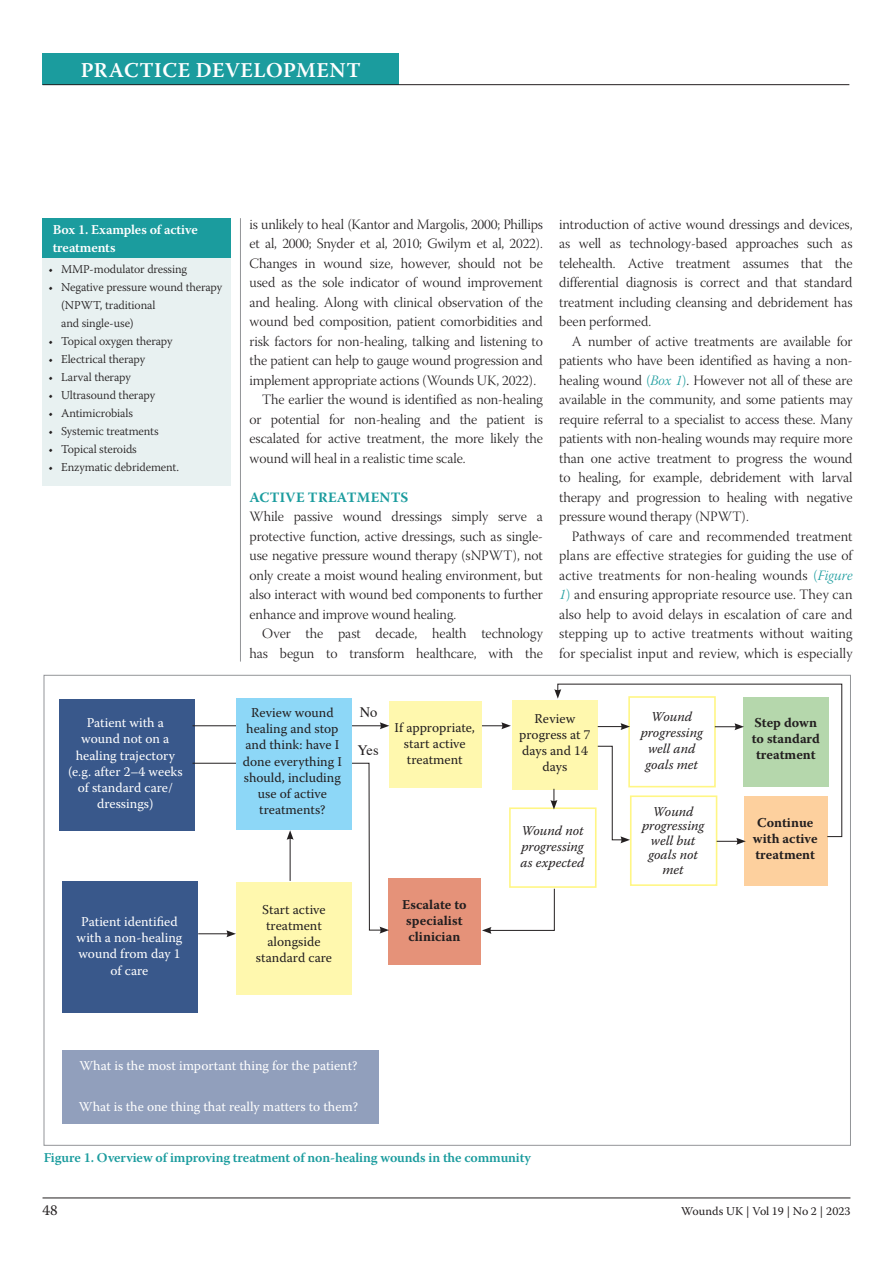
<style>
.page{position:relative;width:893px;height:1263px;background:#fff}
.page>*{position:absolute;margin:0;border:0;box-sizing:border-box;transform-origin:0 0}
.t1{font:600 21px "Warnock Pro";letter-spacing:.025em;color:#fff}
.t2{font:15px "Warnock Pro";color:#231f20}
.t3{font:14.4px "Times";color:#231f20}
.Paragraph_indented{font:14.25px/19.5px "Warnock Pro Light Subh";letter-spacing:-.005em;color:#231f20;text-align:justify}
.A-head{font:700 14.25px "Warnock Pro";letter-spacing:.02em;color:#1b9c9e}
.t4{font:13.5px/16.2px "Warnock Pro";color:#fff;text-align:center}
.t5{font:13.5px/16.2px "Warnock Pro";color:#231f20;text-align:center}
.t6{font:italic 13.5px/16px "Warnock Pro";color:#231f20;text-align:center}
.t7{font:700 13.5px/16px "Warnock Pro";color:#231f20;text-align:center}
.Figure_caption{font:600 13.5px "Warnock Pro";letter-spacing:-.01em;color:#1b9c9e}
.Box_header{font:600 13.5px/18px "Warnock Pro";letter-spacing:-.01em;color:#fff}
.t8{font:300 12px/18px "Warnock Pro";letter-spacing:-.01em;color:#231f20}
.t9{font:12px "Warnock Pro";letter-spacing:-.005em;color:#231f20}
.s1{color:#1b9c9e}
.s2{font-family:"Warnock Pro Light It Subh";color:#1b9c9e}
</style>
<div class="page">
<hr style="left:43px;top:1197px;width:807px;height:1px;background:#231f20">
<div style="left:43px;top:53px;width:356px;height:32px;background:#1b9c9e"></div>
<hr style="left:43px;top:84px;width:806px;height:1px;background:#231f20">
<hr style="left:240px;top:218px;width:1px;height:444px;background:#939598">
<div style="left:42px;top:218px;width:188px;height:40px;background:#1b9c9e"></div>
<div style="left:42px;top:258px;width:188px;height:228px;background:#e8f1f1"></div>
<div style="left:59px;top:699px;width:135px;height:131px;background:#39588b"></div>
<div style="left:236px;top:882px;width:115px;height:113px;background:#fff8ae"></div>
<div style="left:390px;top:701px;width:92px;height:87px;background:#fff8ae"></div>
<div style="left:630px;top:795px;width:87px;height:91px;border:2px solid #fff685"></div>
<div style="left:744px;top:796px;width:83px;height:90px;background:#fdd09e"></div>
<div style="left:512px;top:700px;width:86px;height:90px;background:#fff8ae"></div>
<div style="left:389px;top:879px;width:92px;height:86px;background:#e59279"></div>
<div style="left:62px;top:882px;width:135px;height:131px;background:#39588b"></div>
<div style="left:62px;top:1050px;width:317px;height:74px;background:#919fbc"></div>
<hr style="left:192px;top:725px;width:190px;height:1px;background:#231f20">
<svg style="left:380px;top:722px;width:9px;height:7px"></svg>
<svg style="left:482px;top:722px;width:29px;height:7px"></svg>
<div style="left:236px;top:699px;width:116px;height:131px;background:#8dd7f7"></div>
<svg style="left:192px;top:762px;width:197px;height:175px"></svg>
<svg style="left:482px;top:888px;width:73px;height:46px"></svg>
<div style="left:509px;top:807px;width:88px;height:81px;border:2px solid #fff685"></div>
<svg style="left:550px;top:683px;width:293px;height:162px"></svg>
<h1 class="t1" style="left:81px;top:57px;width:282px">PRACTICE DEVELOPMENT</h1>
<p class="Box_header" style="left:53px;top:220px;width:147px">Box 1. Examples of active treatments</p>
<p class="t8" style="left:48px;top:260px;width:140px">• MMP-modulator dressing</p>
<p class="t8" style="left:61px;top:278px;width:163px;text-indent:-13px">• Negative pressure wound therapy (NPWT, traditional<br>and single-use)</p>
<p class="t8" style="left:48px;top:332px;width:126px">• Topical oxygen therapy</p>
<p class="t8" style="left:48px;top:350px;width:98px">• Electrical therapy</p>
<p class="t8" style="left:48px;top:368px;width:84px">• Larval therapy</p>
<p class="t8" style="left:48px;top:386px;width:108px">• Ultrasound therapy</p>
<p class="t8" style="left:48px;top:404px;width:86px">• Antimicrobials</p>
<p class="t8" style="left:48px;top:422px;width:112px">• Systemic treatments</p>
<p class="t8" style="left:48px;top:440px;width:90px">• Topical steroids</p>
<p class="t8" style="left:48px;top:458px;width:132px">• Enzymatic debridement.</p>
<p class="Paragraph_indented" style="left:249px;top:216px;width:295px">is unlikely to heal (Kantor and Margolis, 2000; Phillips et al, 2000; Snyder et al, 2010; Gwilym et al, 2022).<br>Changes in wound size, however, should not be used as the sole indicator of wound improvement and healing. Along with clinical observation of the wound bed composition, patient comorbidities and risk factors for non-healing, talking and listening to the patient can help to gauge wound progression and implement appropriate actions (Wounds UK, 2022).</p>
<p class="Paragraph_indented" style="left:249px;top:392px;width:295px;text-indent:13px">The earlier the wound is identified as non-healing or potential for non-healing and the patient is escalated for active treatment, the more likely the wound will heal in a realistic time scale.</p>
<p class="A-head" style="left:250px;top:488px;width:160px">ACTIVE TREATMENTS</p>
<p class="Paragraph_indented" style="left:249px;top:509px;width:295px">While passive wound dressings simply serve a protective function, active dressings, such as single&shy;use negative pressure wound therapy (sNPWT), not only create a moist wound healing environment, but also interact with wound bed components to further enhance and improve wound healing.</p>
<p class="Paragraph_indented" style="left:249px;top:626px;width:295px;text-align:right">Over the past decade, health technology has begun to transform healthcare, with the</p>
<p class="Paragraph_indented" style="left:559px;top:216px;width:295px">introduction of active wound dressings and devices, as well as technology-based approaches such as telehealth. Active treatment assumes that the differential diagnosis is correct and that standard treatment including cleansing and debridement has been performed.</p>
<p class="Paragraph_indented" style="left:559px;top:333px;width:295px;text-indent:13px">A number of active treatments are available for patients who have been identified as having a non&shy;healing wound <span class="s1">(</span><span class="s2">Box 1</span><span class="s1">)</span>. However not all of these are available in the community, and some patients may require referral to a specialist to access these. Many patients with non-healing wounds may require more than one active treatment to progress the wound to healing, for example, debridement with larval therapy and progression to healing with negative pressure wound therapy (NPWT).</p>
<p class="Paragraph_indented" style="left:559px;top:528px;width:295px;text-indent:13px">Pathways of care and recommended treatment plans are effective strategies for guiding the use of active treatments for non-healing wounds <span class="s1">(</span><span class="s2">Figure</span></p>
<p class="Paragraph_indented" style="left:559px;top:587px;width:295px"><span class="s2">1</span><span class="s1">)</span> and ensuring appropriate resource use. They can also help to avoid delays in escalation of care and stepping up to active treatments without waiting for specialist input and review, which is especially</p>
<p class="t4" style="left:68px;top:714px;width:116px">Patient with a wound not on a healing trajectory (e.g. after 2–4 weeks of standard care/ dressings)</p>
<p class="t4" style="left:77px;top:913px;width:107px">Patient identified with a non-healing wound from day 1 of care</p>
<p class="t5" style="left:243px;top:704px;width:101px">Review wound healing and stop and think: have I done everything I should, including use of active treatments?</p>
<p class="t3" style="left:360px;top:698px;width:19px">No</p>
<p class="t3" style="left:358px;top:736px;width:23px">Yes</p>
<p class="t5" style="left:395px;top:719px;width:82px">If appropriate, start active treatment</p>
<p class="t5" style="left:256px;top:901px;width:78px">Start active treatment alongside standard care</p>
<p class="t7" style="left:402px;top:896px;width:66px">Escalate to specialist clinician</p>
<p class="t4" style="left:80px;top:1057px;width:279px">What is the most important thing for the patient?</p>
<p class="t4" style="left:79px;top:1099px;width:281px">What is the one thing that really matters to them?</p>
<p class="t5" style="left:519px;top:710px;width:73px">Review progress at 7 days and 14 days</p>
<p class="t6" style="left:520px;top:822px;width:65px;text-align:justify">Wound not progressing as expected</p>
<p class="Figure_caption" style="left:44px;top:1149px;width:489px">Figure 1. Overview of improving treatment of non-healing wounds in the community</p>
<p class="t6" style="left:641px;top:708px;width:64px">Wound progressing well and goals met</p>
<p class="t6" style="left:642px;top:804px;width:64px;line-height:14.4px">Wound progressing well but goals not met</p>
<p class="t7" style="left:752px;top:714px;width:70px">Step down to standard treatment</p>
<p class="t7" style="left:753px;top:814px;width:66px">Continue with active treatment</p>
<p class="t2" style="left:43px;top:1201px;width:17px">48</p>
<p class="t9" style="left:681px;top:1204px;width:171px">Wounds UK | Vol 19 | No 2 | 2023</p>
</div>
